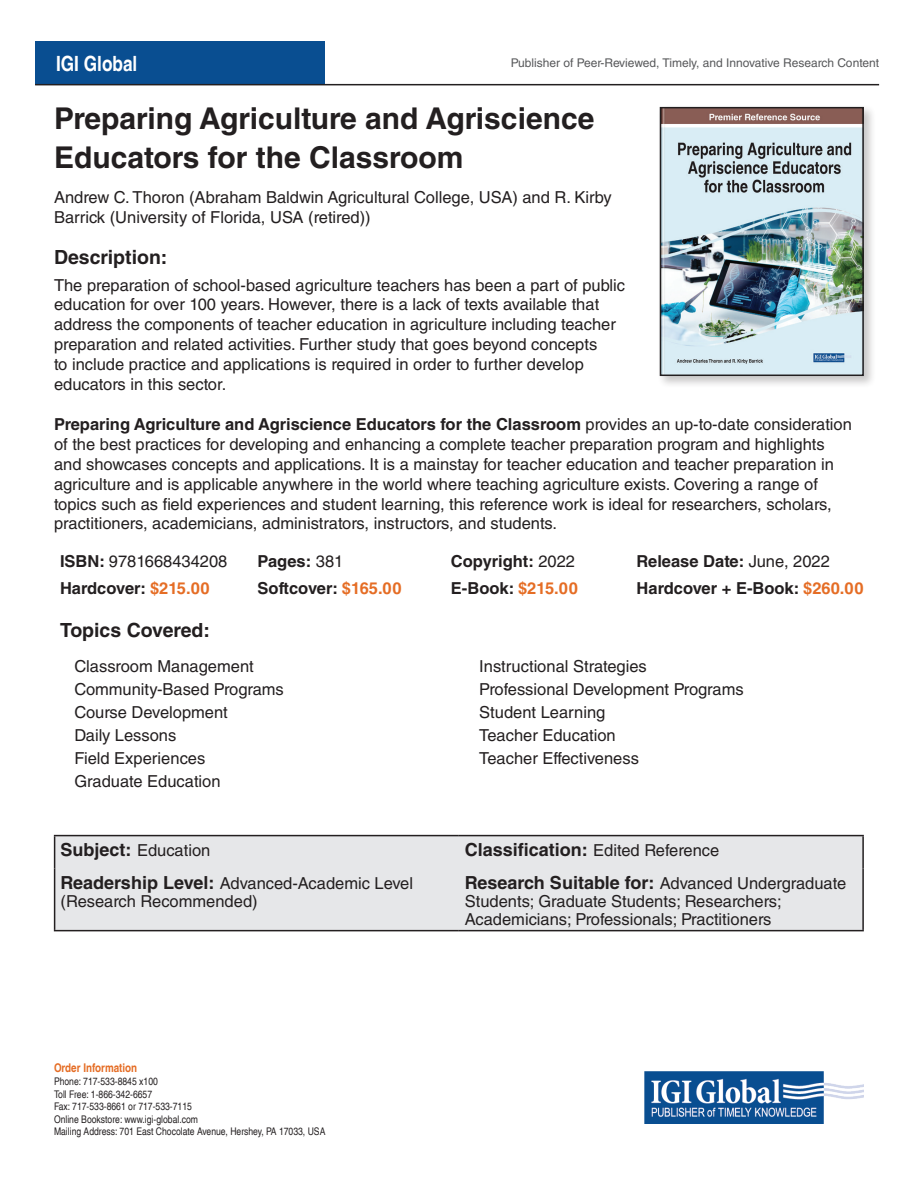
<style>
.page{position:relative;width:918px;height:1188px;background:#fff}
.page>*{position:absolute;margin:0;border:0;box-sizing:border-box;transform-origin:0 0}
.t1{font:700 30px/39px "Helvetica LT Std";color:#231f20}
.t2{font:700 condensed 21px "Helvetica LT";color:#fff}
.t3{font:700 19.5px "Helvetica LT Std";color:#231f20}
.t4{font:700 18px "Helvetica LT Std";color:#231f20}
.t5{font:16.5px/19.8px "Helvetica LT Std";color:#231f20}
.t6{font:700 16.5px "Helvetica LT Std";color:#231f20}
.t7{font:12px "Helvetica LT Std";color:#57585a}
.t8{font:700 condensed 12px "Helvetica LT";color:#e56d25}
.t9{font:condensed 10.5px/12.6px "Helvetica LT";color:#231f20}
.s1{font-weight:700}
.s2{font-weight:400}
.s3{color:#e56d25}
.s4{font-weight:700;font-size:18px}
.s5{font-weight:400;font-size:16.5px}
</style>
<div class="page">
<div style="left:35px;top:41px;width:290px;height:44px;background:#094e91"></div>
<img style="left:645px;top:1071px;width:219px;height:52px">
<hr style="left:35px;top:84px;width:844px;height:1px;background:#231f20">
<div style="left:657px;top:104px;width:219px;height:284px;background:#231f20;opacity:.25"></div>
<img style="left:663px;top:110px;width:198px;height:263px">
<div style="left:660px;top:107px;width:204px;height:269px;border:2px solid #231f20"></div>
<div style="left:55px;top:836px;width:807px;height:94px;background:#e6e7e9"></div>
<hr style="left:54px;top:835px;width:405px;height:1px;background:#231f20">
<hr style="left:54px;top:836px;width:1px;height:33px;background:#231f20">
<hr style="left:459px;top:835px;width:405px;height:1px;background:#231f20">
<hr style="left:862px;top:836px;width:2px;height:33px;background:#231f20">
<hr style="left:54px;top:869px;width:1px;height:61px;background:#231f20">
<hr style="left:862px;top:869px;width:2px;height:61px;background:#231f20">
<hr style="left:54px;top:930px;width:405px;height:1px;background:#231f20">
<hr style="left:459px;top:930px;width:405px;height:1px;background:#231f20">
<p class="t2" style="left:56px;top:50px;width:83px">IGI Global</p>
<p class="t7" style="left:511px;top:56px;width:370px">Publisher of Peer-Reviewed, Timely, and Innovative Research Content</p>
<h1 class="t1" style="left:54px;top:99px;width:542px">Preparing Agriculture and Agriscience<br>Educators for the Classroom</h1>
<p class="t5" style="left:54px;top:187px;width:559px">Andrew C. Thoron (Abraham Baldwin Agricultural College, USA) and R. Kirby<br>Barrick (University of Florida, USA (retired))</p>
<p class="t3" style="left:54px;top:245px;width:115px">Description:</p>
<p class="t5" style="left:54px;top:275px;width:573px">The preparation of school-based agriculture teachers has been a part of public education for over 100 years. However, there is a lack of texts available that address the components of teacher education in agriculture including teacher preparation and related activities. Further study that goes beyond concepts<br>to include practice and applications is required in order to further develop educators in this sector.</p>
<p class="t5" style="left:54px;top:415px;width:800px"><span class="s1">Preparing Agriculture and Agriscience Educators for the Classroom</span> provides an up-to-date consideration of the best practices for developing and enhancing a complete teacher preparation program and highlights and showcases concepts and applications. It is a mainstay for teacher education and teacher preparation in agriculture and is applicable anywhere in the world where teaching agriculture exists. Covering a range of topics such as field experiences and student learning, this reference work is ideal for researchers, scholars, practitioners, academicians, administrators, instructors, and students.</p>
<p class="t5" style="left:60px;top:551px;width:169px"><span class="s1">ISBN:</span> 9781668434208</p>
<p class="t6" style="left:258px;top:551px;width:87px">Pages: <span class="s2">381</span></p>
<p class="t6" style="left:451px;top:551px;width:126px">Copyright: <span class="s2">2022</span></p>
<p class="t6" style="left:637px;top:551px;width:195px">Release Date: <span class="s2">June, 2022</span></p>
<p class="t6" style="left:60px;top:579px;width:151px">Hardcover: <span class="s3">$215.00</span></p>
<p class="t6" style="left:258px;top:579px;width:145px">Softcover: <span class="s3">$165.00</span></p>
<p class="t6" style="left:451px;top:579px;width:128px">E-Book: <span class="s3">$215.00</span></p>
<p class="t6" style="left:637px;top:579px;width:228px">Hardcover + E-Book: <span class="s3">$260.00</span></p>
<p class="t3" style="left:60px;top:619px;width:152px">Topics Covered:</p>
<p class="t5" style="left:74px;top:654px;width:211px;line-height:23.1px">Classroom Management<br>Community-Based Programs<br>Course Development<br>Daily Lessons<br>Field Experiences<br>Graduate Education</p>
<p class="t5" style="left:479px;top:654px;width:266px;line-height:23.1px">Instructional Strategies<br>Professional Development Programs<br>Student Learning<br>Teacher Education<br>Teacher Effectiveness</p>
<p class="t5" style="left:61px;top:840px;width:151px"><span class="s4">Subject:</span> Education</p>
<p class="t4" style="left:465px;top:838px;width:256px">Classification: <span class="s5">Edited Reference</span></p>
<p class="t5" style="left:61px;top:874px;width:354px;line-height:18px"><span class="s4">Readership Level:</span> Advanced-Academic Level (Research Recommended)</p>
<p class="t5" style="left:465px;top:874px;width:383px;line-height:18px"><span class="s4">Research Suitable for:</span> Advanced Undergraduate<br>Students; Graduate Students; Researchers;<br>Academicians; Professionals; Practitioners</p>
<p class="t8" style="left:54px;top:1061px;width:85px">Order Information</p>
<p class="t9" style="left:54px;top:1075px;width:273px">Phone: 717-533-8845 x100<br>Toll Free: 1-866-342-6657<br>Fax: 717-533-8661 or 717-533-7115<br>Online Bookstore: www.igi-global.com<br>Mailing Address: 701 East Chocolate Avenue, Hershey, PA 17033, USA</p>
</div>
